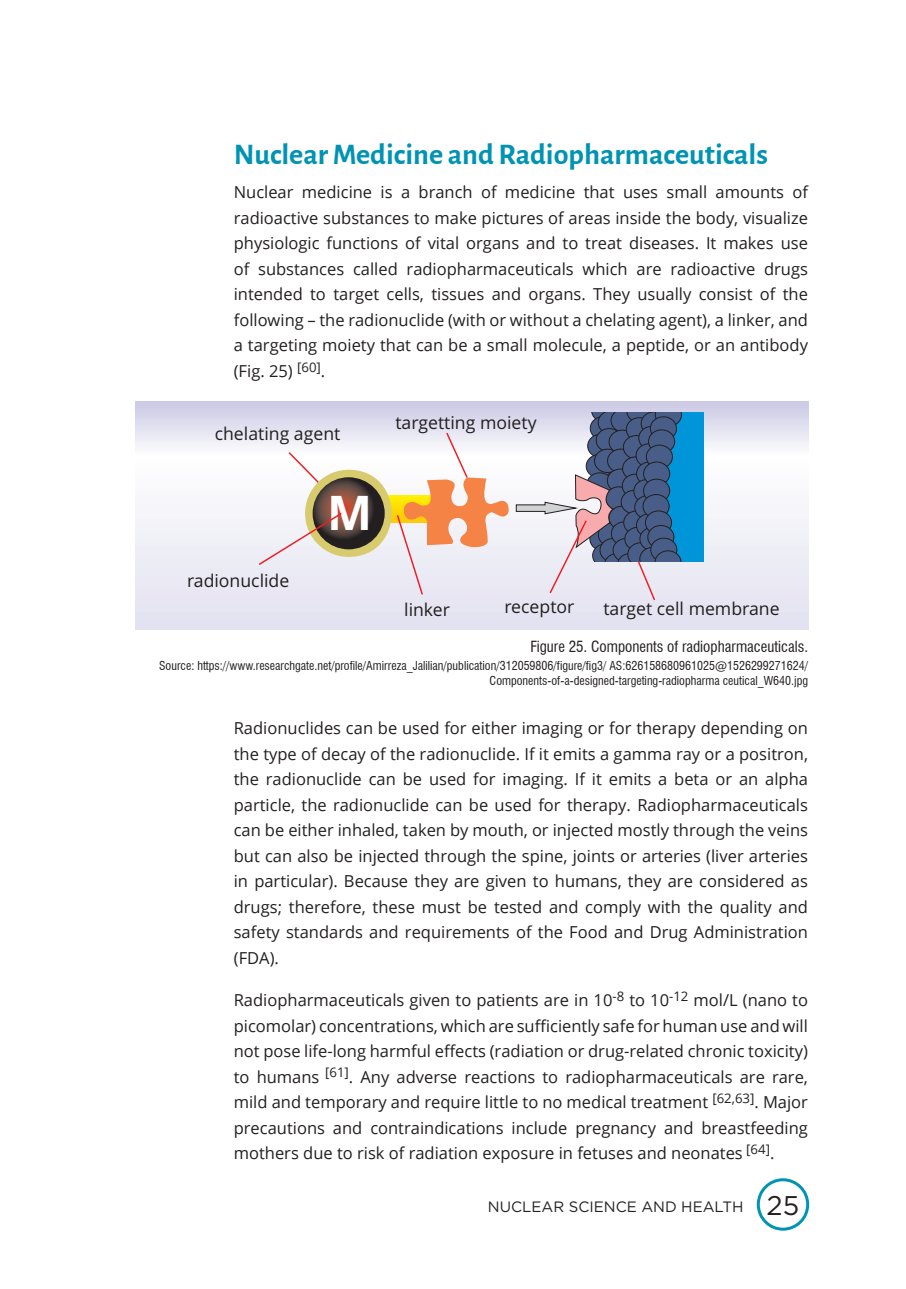
<style>
.page{position:relative;width:906px;height:1289px;background:#fff}
.page>*{position:absolute;margin:0;border:0;box-sizing:border-box;transform-origin:0 0}
.t1{font:700 47.7px "Open Sans";color:#fff}
.t2{font:700 30px "Alegreya Sans";color:#0093b3}
.t3{font:17.7px "Open Sans";color:#231f20}
.t4{font:16.5px/25.5px "Open Sans";color:#231f20;text-align:justify}
.t5{font:condensed 15px "Swiss 721 BT";color:#231f20}
.t6{font:15px "Gotham";color:#231f20}
.t7{font:condensed 12px/14.4px "Swiss 721 BT";color:#231f20;text-align:right}
.s1{font-size:27px}
</style>
<div class="page">
<div style="left:757px;top:1178px;width:52px;height:52px;border:3px solid #0093b3;border-radius:50%"></div>
<svg style="left:135px;top:402px;width:673px;height:227px"></svg>
<div style="left:657px;top:412px;width:47px;height:149px;background:#0095d9"></div>
<div style="left:590px;top:416px;width:26px;height:24px;background:#2e2e37;border-radius:50%"></div>
<div style="left:590px;top:416px;width:26px;height:24px;border:1px solid #231f20;border-radius:50%"></div>
<svg style="left:587px;top:434px;width:27px;height:23px"></svg>
<div style="left:587px;top:434px;width:27px;height:24px;border:1px solid #231f20;border-radius:50%"></div>
<svg style="left:586px;top:454px;width:26px;height:24px"></svg>
<div style="left:586px;top:454px;width:26px;height:24px;border:1px solid #231f20;border-radius:50%"></div>
<div style="left:586px;top:472px;width:27px;height:24px;border:1px solid #231f20;border-radius:50%"></div>
<div style="left:596px;top:428px;width:26px;height:24px;background:#485e88;border-radius:50%"></div>
<div style="left:596px;top:428px;width:26px;height:24px;border:1px solid #231f20;border-radius:50%"></div>
<div style="left:594px;top:449px;width:26px;height:23px;background:#485e88;border-radius:50%"></div>
<div style="left:594px;top:449px;width:27px;height:24px;border:1px solid #231f20;border-radius:50%"></div>
<div style="left:609px;top:430px;width:26px;height:23px;background:#485e88;border-radius:50%"></div>
<div style="left:609px;top:430px;width:26px;height:24px;border:1px solid #231f20;border-radius:50%"></div>
<div style="left:607px;top:449px;width:26px;height:23px;background:#485e88;border-radius:50%"></div>
<div style="left:607px;top:449px;width:27px;height:24px;border:1px solid #231f20;border-radius:50%"></div>
<svg style="left:607px;top:469px;width:26px;height:23px"></svg>
<div style="left:607px;top:468px;width:27px;height:24px;border:1px solid #231f20;border-radius:50%"></div>
<div style="left:623px;top:435px;width:26px;height:24px;background:#485e88;border-radius:50%"></div>
<div style="left:623px;top:435px;width:27px;height:24px;border:1px solid #231f20;border-radius:50%"></div>
<div style="left:622px;top:457px;width:27px;height:23px;background:#485e88;border-radius:50%"></div>
<div style="left:622px;top:456px;width:27px;height:24px;border:1px solid #231f20;border-radius:50%"></div>
<div style="left:639px;top:426px;width:26px;height:23px;background:#485e88;border-radius:50%"></div>
<div style="left:638px;top:426px;width:27px;height:24px;border:1px solid #231f20;border-radius:50%"></div>
<div style="left:636px;top:444px;width:26px;height:23px;background:#485e88;border-radius:50%"></div>
<div style="left:636px;top:443px;width:26px;height:24px;border:1px solid #231f20;border-radius:50%"></div>
<svg style="left:636px;top:462px;width:26px;height:23px"></svg>
<div style="left:636px;top:462px;width:27px;height:23px;border:1px solid #231f20;border-radius:50%"></div>
<svg style="left:591px;top:412px;width:91px;height:23px"></svg>
<div style="left:650px;top:417px;width:26px;height:23px;background:#485e88;border-radius:50%"></div>
<div style="left:650px;top:416px;width:27px;height:24px;border:1px solid #231f20;border-radius:50%"></div>
<div style="left:648px;top:430px;width:26px;height:23px;background:#485e88;border-radius:50%"></div>
<div style="left:648px;top:429px;width:27px;height:24px;border:1px solid #231f20;border-radius:50%"></div>
<div style="left:646px;top:445px;width:26px;height:23px;background:#485e88;border-radius:50%"></div>
<div style="left:646px;top:445px;width:27px;height:24px;border:1px solid #231f20;border-radius:50%"></div>
<div style="left:643px;top:462px;width:26px;height:23px;background:#485e88;border-radius:50%"></div>
<div style="left:643px;top:462px;width:27px;height:23px;border:1px solid #231f20;border-radius:50%"></div>
<svg style="left:516px;top:474px;width:165px;height:128px"></svg>
<svg style="left:257px;top:431px;width:251px;height:165px"></svg>
<h2 class="t2" style="left:234px;top:133px;width:535px">Nuclear Medicine and Radiopharmaceuticals</h2>
<p class="t4" style="left:234px;top:179px;width:576px">Nuclear medicine is a branch of medicine that uses small amounts of radioactive substances to make pictures of areas inside the body, visualize physiologic functions of vital organs and to treat diseases. It makes use of substances called radiopharmaceuticals which are radioactive drugs intended to target cells, tissues and organs. They usually consist of the following – the radionuclide (with or without a chelating agent), a linker, and a targeting moiety that can be a small molecule, a peptide, or an antibody (Fig. 25) <sup>[60]</sup>.</p>
<p class="t3" style="left:215px;top:421px;width:127px">chelating agent</p>
<p class="t3" style="left:187px;top:569px;width:104px">radionuclide</p>
<h1 class="t1" style="left:327px;top:478px;width:47px">M</h1>
<p class="t3" style="left:395px;top:410px;width:143px">targetting moiety</p>
<p class="t3" style="left:404px;top:597px;width:47px">linker</p>
<p class="t3" style="left:504px;top:595px;width:71px">receptor</p>
<p class="t3" style="left:603px;top:596px;width:178px">target cell membrane</p>
<p class="t5" style="left:530px;top:637px;width:279px">Figure 25. Components of radiopharmaceuticals.</p>
<p class="t7" style="left:159px;top:659px;width:650px">Source: https://www.researchgate.net/profile/Amirreza_Jalilian/publication/312059806/figure/fig3/ AS:626158680961025@1526299271624/<br>Components-of-a-designed-targeting-radiopharma ceutical_W640.jpg</p>
<p class="t4" style="left:234px;top:715px;width:576px">Radionuclides can be used for either imaging or for therapy depending on the type of decay of the radionuclide. If it emits a gamma ray or a positron, the radionuclide can be used for imaging. If it emits a beta or an alpha particle, the radionuclide can be used for therapy. Radiopharmaceuticals can be either inhaled, taken by mouth, or injected mostly through the veins but can also be injected through the spine, joints or arteries (liver arteries in particular). Because they are given to humans, they are considered as drugs; therefore, these must be tested and comply with the quality and safety standards and requirements of the Food and Drug Administration (FDA).</p>
<p class="t4" style="left:234px;top:987px;width:576px">Radiopharmaceuticals given to patients are in 10<sup>-8</sup> to 10<sup>-12</sup> mol/L (nano to picomolar) concentrations, which are sufficiently safe for human use and will not pose life-long harmful effects (radiation or drug-related chronic toxicity) to humans <sup>[61]</sup>. Any adverse reactions to radiopharmaceuticals are rare, mild and temporary and require little to no medical treatment <sup>[62,63]</sup>. Major precautions and contraindications include pregnancy and breastfeeding mothers due to risk of radiation exposure in fetuses and neonates <sup>[64]</sup>.</p>
<p class="t6" style="left:488px;top:1196px;width:216px">NUCLEAR SCIENCE AND HEAL</p>
<p class="t6" style="left:722px;top:1196px;width:78px">TH <span class="s1">25</span></p>
</div>
